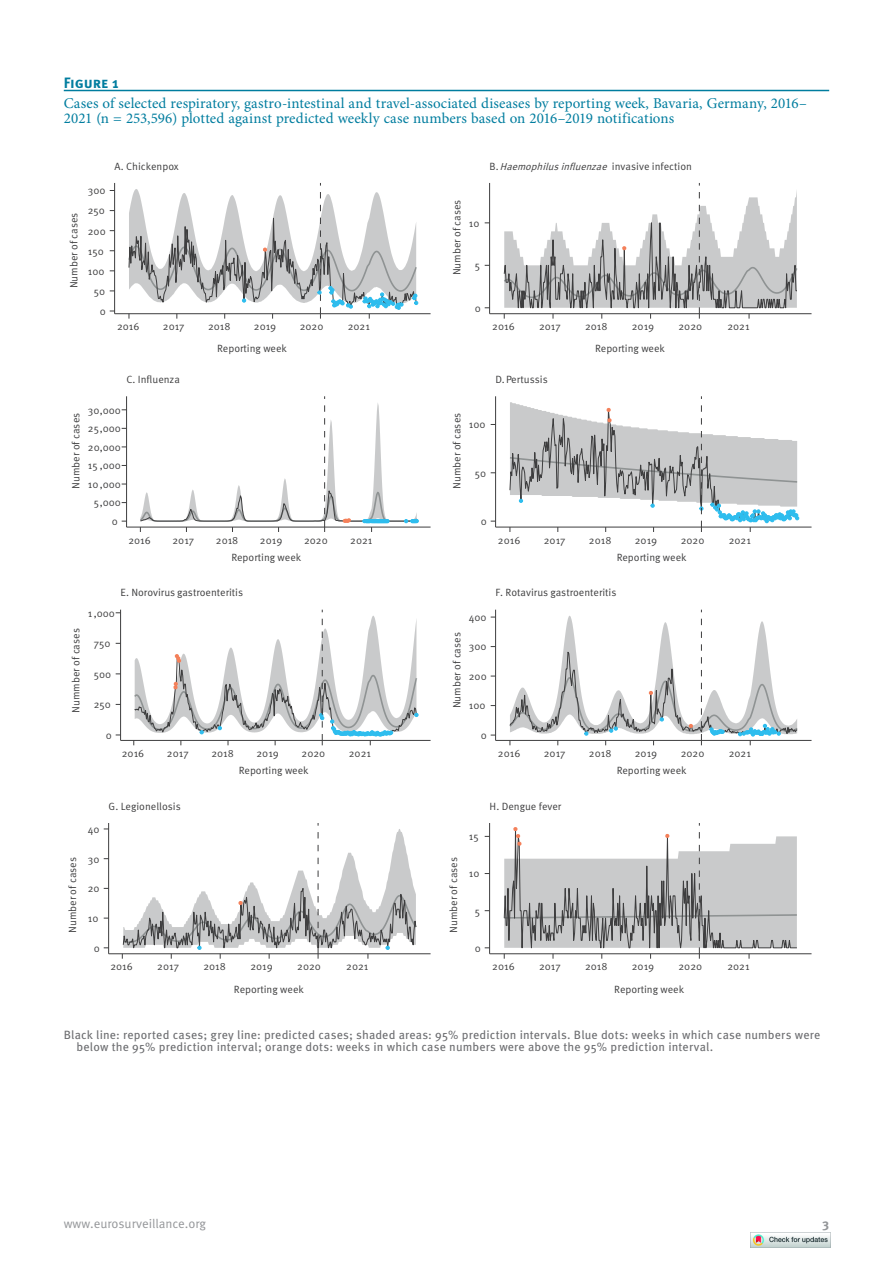
<style>
.page{position:relative;width:893px;height:1263px;background:#fff}
.page>*{position:absolute;margin:0;border:0;box-sizing:border-box;transform-origin:0 0}
.t1{font:15px/15px "Minion Pro";letter-spacing:.01em;color:#007d9f}
.t2{font:700 15px "Meta Pro";letter-spacing:-.005em;color:#007d9f}
.t3{font:12.75px "Meta Pro";color:#939598}
.t4{font:700 12.75px "Meta Pro";color:#939598}
.t5{font:12px/12px "Meta Pro";letter-spacing:.01em;color:#6c6d70}
.t6{font:10.5px "Meta Pro";color:#3e3e3f}
.t7{font:italic 10.2px "Meta Pro";color:#3e3e3f}
.s1{font-style:normal;font-size:10.5px}
</style>
<div class="page">
<hr style="left:64px;top:90px;width:765px;height:1px;background:#007d9f">
<hr style="left:114px;top:183px;width:1px;height:131px;background:#3e3e3f">
<hr style="left:115px;top:313px;width:316px;height:1px;background:#3e3e3f">
<hr style="left:489px;top:183px;width:1px;height:131px;background:#3e3e3f">
<hr style="left:490px;top:313px;width:321px;height:1px;background:#3e3e3f">
<hr style="left:126px;top:396px;width:1px;height:131px;background:#3e3e3f">
<hr style="left:127px;top:527px;width:304px;height:1px;background:#3e3e3f">
<hr style="left:495px;top:396px;width:1px;height:131px;background:#3e3e3f">
<hr style="left:496px;top:527px;width:315px;height:1px;background:#3e3e3f">
<hr style="left:120px;top:610px;width:1px;height:130px;background:#3e3e3f">
<hr style="left:121px;top:740px;width:310px;height:1px;background:#3e3e3f">
<hr style="left:495px;top:610px;width:1px;height:130px;background:#3e3e3f">
<hr style="left:496px;top:740px;width:315px;height:1px;background:#3e3e3f">
<hr style="left:108px;top:823px;width:1px;height:131px;background:#3e3e3f">
<hr style="left:109px;top:953px;width:322px;height:1px;background:#3e3e3f">
<hr style="left:489px;top:823px;width:1px;height:131px;background:#3e3e3f">
<hr style="left:490px;top:953px;width:321px;height:1px;background:#3e3e3f">
<svg style="left:127px;top:183px;width:291px;height:136px"></svg>
<svg style="left:502px;top:183px;width:297px;height:136px"></svg>
<svg style="left:138px;top:396px;width:281px;height:136px"></svg>
<svg style="left:508px;top:396px;width:291px;height:136px"></svg>
<svg style="left:132px;top:610px;width:287px;height:135px"></svg>
<svg style="left:508px;top:610px;width:291px;height:135px"></svg>
<svg style="left:121px;top:823px;width:297px;height:136px"></svg>
<svg style="left:503px;top:823px;width:295px;height:136px"></svg>
<img style="left:750px;top:1232px;width:80px;height:16px">
<h1 class="t2" style="left:64px;top:73px;width:57px">Figure 1</h1>
<h1 class="t1" style="left:64px;top:96px;width:745px">Cases of selected respiratory, gastro-intestinal and travel-associated diseases by reporting week, Bavaria, Germany, 2016–<br>2021 (n = 253,596) plotted against predicted weekly case numbers based on 2016–2019 notifications</h1>
<p class="t6" style="left:67px;top:288px;width:77px;rotate:-90deg">Number of cases</p>
<p class="t6" style="left:88px;top:184px;width:19px">300</p>
<p class="t6" style="left:88px;top:204px;width:19px">250</p>
<p class="t6" style="left:88px;top:224px;width:19px">200</p>
<p class="t6" style="left:88px;top:244px;width:17px">150</p>
<p class="t6" style="left:88px;top:264px;width:18px">100</p>
<p class="t6" style="left:94px;top:284px;width:13px">50</p>
<p class="t6" style="left:100px;top:305px;width:8px">0</p>
<p class="t6" style="left:115px;top:159px;width:66px">A. Chickenpox</p>
<p class="t6" style="left:117px;top:320px;width:24px">2016</p>
<p class="t6" style="left:163px;top:320px;width:23px">2017</p>
<p class="t6" style="left:208px;top:320px;width:24px">2018</p>
<p class="t6" style="left:254px;top:320px;width:24px">2019</p>
<p class="t6" style="left:300px;top:320px;width:25px">2020</p>
<p class="t6" style="left:348px;top:320px;width:24px">2021</p>
<p class="t6" style="left:217px;top:342px;width:71px">Reporting week</p>
<p class="t6" style="left:127px;top:373px;width:55px">C. Influenza</p>
<p class="t6" style="left:69px;top:489px;width:77px;rotate:-90deg">Number of cases</p>
<p class="t6" style="left:88px;top:403px;width:35px">30,000</p>
<p class="t6" style="left:88px;top:422px;width:35px">25,000</p>
<p class="t6" style="left:88px;top:440px;width:35px">20,000</p>
<p class="t6" style="left:88px;top:459px;width:35px">15 ,000</p>
<p class="t6" style="left:88px;top:478px;width:35px">10,000</p>
<p class="t6" style="left:94px;top:496px;width:29px">5,000</p>
<p class="t6" style="left:112px;top:515px;width:8px">0</p>
<p class="t6" style="left:128px;top:533px;width:24px">2016</p>
<p class="t6" style="left:173px;top:533px;width:23px">2017</p>
<p class="t6" style="left:216px;top:533px;width:24px">2018</p>
<p class="t6" style="left:260px;top:533px;width:24px">2019</p>
<p class="t6" style="left:304px;top:533px;width:25px">2020</p>
<p class="t6" style="left:350px;top:533px;width:24px">2021</p>
<p class="t6" style="left:231px;top:550px;width:71px">Reporting week</p>
<p class="t6" style="left:69px;top:713px;width:86px;rotate:-90deg">Nummber of cases</p>
<p class="t6" style="left:121px;top:586px;width:124px">E. Norovirus gastroenteritis</p>
<p class="t6" style="left:88px;top:606px;width:29px">1 ,000</p>
<p class="t6" style="left:94px;top:637px;width:18px">750</p>
<p class="t6" style="left:94px;top:667px;width:19px">500</p>
<p class="t6" style="left:94px;top:698px;width:19px">250</p>
<p class="t6" style="left:106px;top:728px;width:8px">0</p>
<p class="t6" style="left:122px;top:747px;width:24px">2016</p>
<p class="t6" style="left:167px;top:747px;width:23px">2017</p>
<p class="t6" style="left:211px;top:747px;width:24px">2018</p>
<p class="t6" style="left:256px;top:747px;width:24px">2019</p>
<p class="t6" style="left:302px;top:747px;width:25px">2020</p>
<p class="t6" style="left:349px;top:747px;width:24px">2021</p>
<p class="t6" style="left:239px;top:764px;width:71px">Reporting week</p>
<p class="t6" style="left:66px;top:933px;width:77px;rotate:-90deg">Number of cases</p>
<p class="t6" style="left:88px;top:822px;width:13px">40</p>
<p class="t6" style="left:88px;top:852px;width:13px">30</p>
<p class="t6" style="left:88px;top:882px;width:13px">20</p>
<p class="t6" style="left:88px;top:912px;width:12px">10</p>
<p class="t6" style="left:94px;top:941px;width:8px">0</p>
<p class="t6" style="left:109px;top:799px;width:74px">G. Legionellosis</p>
<p class="t6" style="left:110px;top:960px;width:24px">2016</p>
<p class="t6" style="left:157px;top:960px;width:23px">2017</p>
<p class="t6" style="left:203px;top:960px;width:24px">2018</p>
<p class="t6" style="left:250px;top:960px;width:24px">2019</p>
<p class="t6" style="left:297px;top:960px;width:25px">2020</p>
<p class="t6" style="left:346px;top:960px;width:24px">2021</p>
<p class="t6" style="left:234px;top:983px;width:71px">Reporting week</p>
<p class="t7" style="left:490px;top:160px;width:204px"><span class="s1">B .</span> Haemophilus influenzae <span class="s1">i n v a s i v e i n f e c t i o n</span></p>
<p class="t6" style="left:450px;top:275px;width:77px;rotate:-90deg">Number of cases</p>
<p class="t6" style="left:469px;top:216px;width:12px">10</p>
<p class="t6" style="left:475px;top:259px;width:7px">5</p>
<p class="t6" style="left:475px;top:301px;width:8px">0</p>
<p class="t6" style="left:492px;top:320px;width:24px">2016</p>
<p class="t6" style="left:539px;top:320px;width:23px">2017</p>
<p class="t6" style="left:585px;top:320px;width:24px">2018</p>
<p class="t6" style="left:632px;top:320px;width:24px">2019</p>
<p class="t6" style="left:678px;top:320px;width:25px">2020</p>
<p class="t6" style="left:727px;top:320px;width:24px">2021</p>
<p class="t6" style="left:595px;top:342px;width:71px">Reporting week</p>
<p class="t6" style="left:496px;top:373px;width:54px">D. Pertussis</p>
<p class="t6" style="left:450px;top:489px;width:77px;rotate:-90deg">Number of cases</p>
<p class="t6" style="left:469px;top:418px;width:18px">100</p>
<p class="t6" style="left:475px;top:466px;width:13px">50</p>
<p class="t6" style="left:481px;top:515px;width:8px">0</p>
<p class="t6" style="left:498px;top:533px;width:24px">2016</p>
<p class="t6" style="left:544px;top:533px;width:23px">2017</p>
<p class="t6" style="left:589px;top:533px;width:24px">2018</p>
<p class="t6" style="left:635px;top:533px;width:24px">2019</p>
<p class="t6" style="left:681px;top:533px;width:25px">2020</p>
<p class="t6" style="left:729px;top:533px;width:24px">2021</p>
<p class="t6" style="left:617px;top:550px;width:71px">Reporting week</p>
<p class="t6" style="left:450px;top:708px;width:77px;rotate:-90deg">Number of cases</p>
<p class="t6" style="left:469px;top:611px;width:19px">400</p>
<p class="t6" style="left:469px;top:640px;width:19px">300</p>
<p class="t6" style="left:469px;top:670px;width:19px">200</p>
<p class="t6" style="left:469px;top:699px;width:18px">100</p>
<p class="t6" style="left:481px;top:729px;width:8px">0</p>
<p class="t6" style="left:496px;top:586px;width:122px">F. Rotavirus gastroenteritis</p>
<p class="t6" style="left:498px;top:747px;width:24px">2016</p>
<p class="t6" style="left:544px;top:747px;width:23px">2017</p>
<p class="t6" style="left:589px;top:747px;width:24px">2018</p>
<p class="t6" style="left:635px;top:747px;width:24px">2019</p>
<p class="t6" style="left:681px;top:747px;width:25px">2020</p>
<p class="t6" style="left:729px;top:747px;width:24px">2021</p>
<p class="t6" style="left:617px;top:764px;width:71px">Reporting week</p>
<p class="t6" style="left:447px;top:933px;width:77px;rotate:-90deg">Number of cases</p>
<p class="t6" style="left:469px;top:830px;width:11px">15</p>
<p class="t6" style="left:490px;top:799px;width:73px">H. Dengue fever</p>
<p class="t6" style="left:469px;top:867px;width:12px">10</p>
<p class="t6" style="left:475px;top:904px;width:7px">5</p>
<p class="t6" style="left:475px;top:941px;width:8px">0</p>
<p class="t6" style="left:492px;top:960px;width:24px">2016</p>
<p class="t6" style="left:539px;top:960px;width:23px">2017</p>
<p class="t6" style="left:585px;top:960px;width:24px">2018</p>
<p class="t6" style="left:632px;top:960px;width:24px">2019</p>
<p class="t6" style="left:678px;top:960px;width:25px">2020</p>
<p class="t6" style="left:727px;top:960px;width:24px">2021</p>
<p class="t6" style="left:614px;top:983px;width:71px">Reporting week</p>
<p class="t5" style="left:77px;top:1029px;width:745px;text-indent:-13px">Black line: reported cases; grey line: predicted cases; shaded areas: 95% prediction intervals. Blue dots: weeks in which case numbers were below the 95% prediction interval; orange dots: weeks in which case numbers were above the 95% prediction interval.</p>
<p class="t3" style="left:64px;top:1215px;width:144px">www.eurosurveillance.org</p>
<p class="t4" style="left:822px;top:1215px;width:8px">3</p>
</div>
